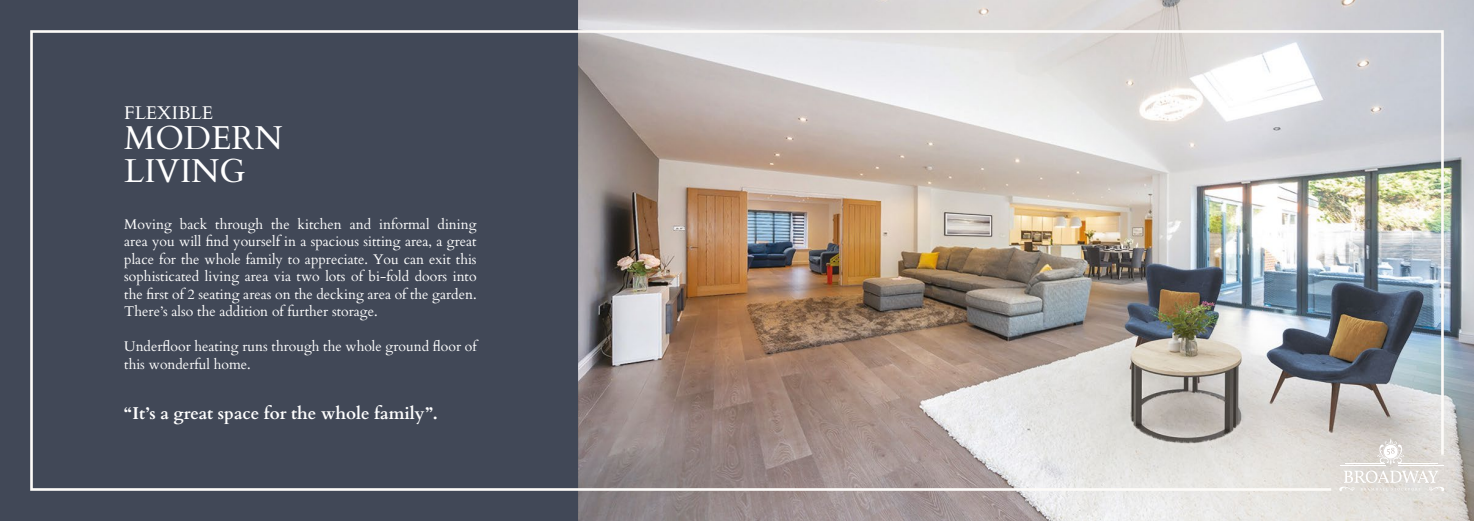
<style>
.page{position:relative;width:1474px;height:521px;background:#fff}
.page>*{position:absolute;margin:0;border:0;box-sizing:border-box;transform-origin:0 0}
.t1{font:33.16px/32.8px "Cardo";color:#fff}
.t2{font:18.46px "Cardo";color:#fff}
.t3{font:700 17.15px "Cardo";color:#fff}
.t4{font:14px/17.5px "Cardo";color:#fff;text-align:justify}
</style>
<div class="page">
<div style="left:0;top:0;width:1473px;height:521px;background:#414857"></div>
<img style="left:579px;top:0;width:894px;height:521px">
<img style="left:30px;top:29px;width:1414px;height:463px">
<svg style="left:1338px;top:438px;width:107px;height:55px;background:#e0dcd8"></svg>
<h2 class="t2" style="left:124px;top:98px;width:90px">FLEXIBLE</h2>
<h1 class="t1" style="left:124px;top:120px;width:160px">MODERN<br>LIVING</h1>
<p class="t4" style="left:124px;top:215px;width:354px">Moving back through the kitchen and informal dining area you will find yourself in a spacious sitting area, a great place for the whole family to appreciate. You can exit this sophisticated living area via two lots of bi-fold doors into the first of 2 seating areas on the decking area of the garden.<br>There’s also the addition of further storage.</p>
<p class="t4" style="left:124px;top:337px;width:354px">Underfloor heating runs through the whole ground floor of this wonderful home.</p>
<p class="t3" style="left:124px;top:399px;width:315px">“It’s a great space for the whole family”.</p>
</div>
